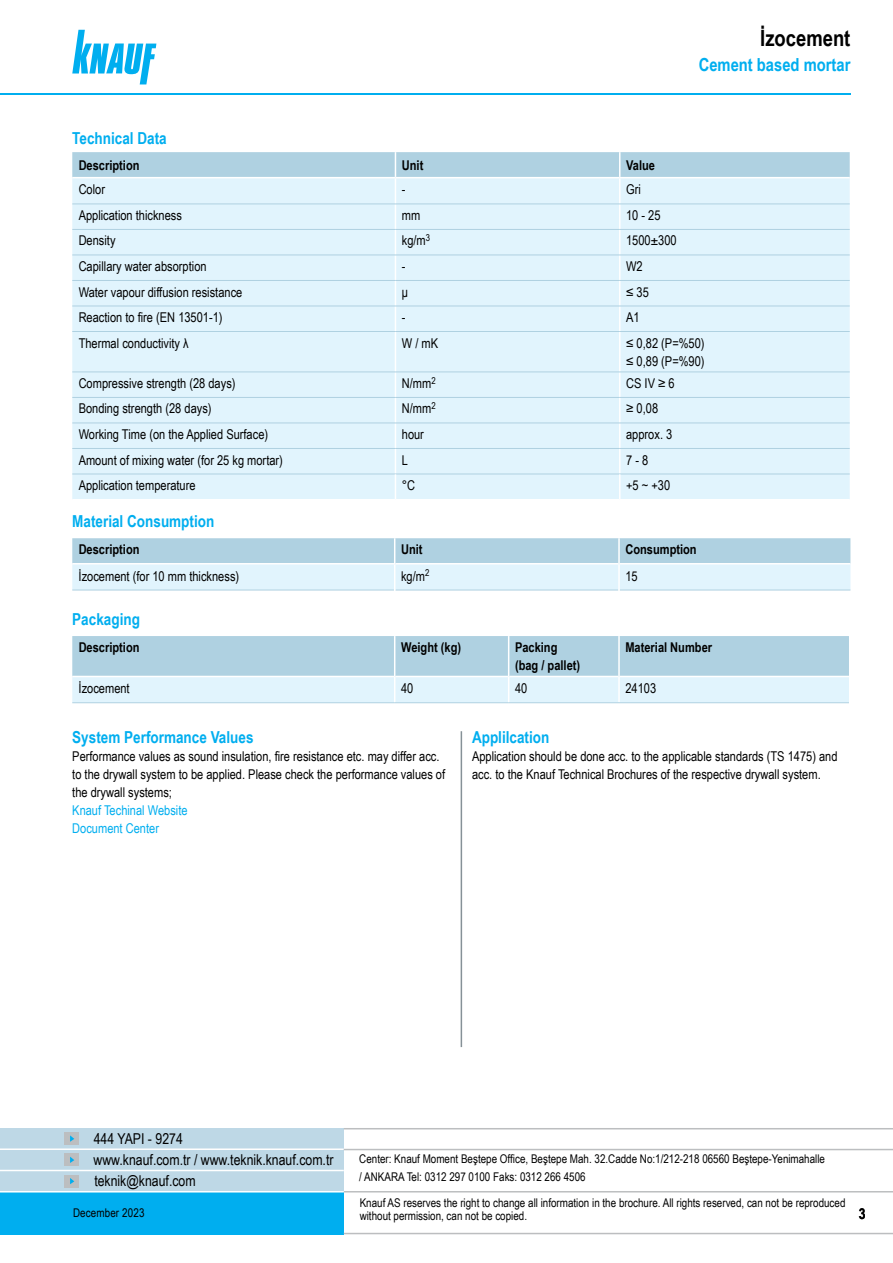
<style>
.page{position:relative;width:893px;height:1263px;background:#fff}
.page>*{position:absolute;margin:0;border:0;box-sizing:border-box;transform-origin:0 0}
.t1{font:700 22.5px "Arial Narrow";color:#000}
.t2{font:700 18px "Arial Narrow";color:#00aeef}
.t3{font:700 16.5px "Arial Narrow";color:#00aeef}
.t4{font:15px/21px "Arial Narrow";color:#000}
.t5{font:700 15px "Arial Narrow";color:#000}
.t6{font:13.5px/18px "Arial Narrow";color:#000}
.t7{font:700 13.5px/18px "Arial Narrow";color:#000}
.t8{font:13.5px/18px "Arial Narrow";color:#00aeef}
.t9{font:12px/18px "Arial Narrow";color:#000}
</style>
<div class="page">
<svg style="left:72px;top:30px;width:84px;height:54px"></svg>
<div style="left:72px;top:332px;width:778px;height:167px;background:#e1f4fd"></div>
<hr style="left:395px;top:332px;width:1px;height:40px;background:#fff">
<hr style="left:619px;top:332px;width:1px;height:40px;background:#fff">
<hr style="left:72px;top:331px;width:323px;height:1px;background:#afd1e1">
<hr style="left:395px;top:331px;width:225px;height:1px;background:#afd1e1">
<hr style="left:620px;top:331px;width:230px;height:1px;background:#afd1e1">
<hr style="left:72px;top:372px;width:323px;height:1px;background:#afd1e1">
<hr style="left:395px;top:372px;width:225px;height:1px;background:#afd1e1">
<hr style="left:620px;top:372px;width:230px;height:1px;background:#afd1e1">
<hr style="left:72px;top:397px;width:323px;height:1px;background:#afd1e1">
<hr style="left:395px;top:397px;width:225px;height:1px;background:#afd1e1">
<hr style="left:620px;top:397px;width:230px;height:1px;background:#afd1e1">
<hr style="left:72px;top:423px;width:323px;height:1px;background:#afd1e1">
<hr style="left:395px;top:423px;width:225px;height:1px;background:#afd1e1">
<hr style="left:620px;top:423px;width:230px;height:1px;background:#afd1e1">
<hr style="left:72px;top:448px;width:323px;height:1px;background:#afd1e1">
<hr style="left:395px;top:448px;width:225px;height:1px;background:#afd1e1">
<hr style="left:620px;top:448px;width:230px;height:1px;background:#afd1e1">
<svg style="left:72px;top:152px;width:778px;height:179px;background:#d8eef8"></svg>
<hr style="left:72px;top:177px;width:323px;height:1px;background:#fff">
<hr style="left:395px;top:177px;width:225px;height:1px;background:#fff">
<hr style="left:620px;top:177px;width:230px;height:1px;background:#fff">
<hr style="left:72px;top:474px;width:323px;height:1px;background:#afd1e1">
<hr style="left:395px;top:474px;width:225px;height:1px;background:#afd1e1">
<hr style="left:620px;top:474px;width:230px;height:1px;background:#afd1e1">
<svg style="left:395px;top:372px;width:1px;height:127px"></svg>
<svg style="left:619px;top:372px;width:1px;height:127px"></svg>
<hr style="left:72px;top:590px;width:322px;height:1px;background:#afd1e1">
<hr style="left:395px;top:590px;width:223px;height:1px;background:#afd1e1">
<hr style="left:620px;top:590px;width:230px;height:1px;background:#afd1e1">
<svg style="left:72px;top:538px;width:778px;height:52px;background:#c9e3ef"></svg>
<hr style="left:618px;top:564px;width:2px;height:26px;background:#fff">
<svg style="left:72px;top:636px;width:777px;height:66px;background:#c3dfec"></svg>
<hr style="left:618px;top:676px;width:2px;height:26px;background:#fff">
<hr style="left:72px;top:702px;width:323px;height:1px;background:#afd1e1">
<hr style="left:395px;top:702px;width:114px;height:1px;background:#afd1e1">
<hr style="left:509px;top:702px;width:110px;height:1px;background:#afd1e1">
<hr style="left:619px;top:702px;width:230px;height:1px;background:#afd1e1">
<div style="left:0;top:1128px;width:344px;height:64px;background:#bed8e6"></div>
<div style="left:0;top:1192px;width:344px;height:42px;background:#00aeef"></div>
<div style="left:64px;top:1153px;width:15px;height:13px;background:#bcbec0"></div>
<svg style="left:70px;top:1156px;width:4px;height:7px"></svg>
<div style="left:64px;top:1132px;width:15px;height:13px;background:#bcbec0"></div>
<svg style="left:70px;top:1135px;width:4px;height:7px"></svg>
<div style="left:64px;top:1175px;width:15px;height:12px;background:#bcbec0"></div>
<svg style="left:70px;top:1178px;width:4px;height:6px"></svg>
<hr style="left:344px;top:1233px;width:549px;height:1px;background:#bcbec0">
<hr style="left:344px;top:1191px;width:549px;height:1px;background:#bcbec0">
<hr style="left:0;top:1148px;width:344px;height:2px;background:#fff">
<hr style="left:0;top:1170px;width:344px;height:1px;background:#fff">
<hr style="left:0;top:1191px;width:344px;height:1px;background:#fff">
<hr style="left:344px;top:1149px;width:549px;height:1px;background:#bcbec0">
<hr style="left:344px;top:1128px;width:549px;height:1px;background:#bcbec0">
<hr style="left:0;top:94px;width:850px;height:1px;background:#00aeef">
<hr style="left:461px;top:731px;width:1px;height:316px;background:#869197">
<h1 class="t1" style="left:760px;top:21px;width:92px">İzocement</h1>
<h2 class="t2" style="left:699px;top:51px;width:153px">Cement based mortar</h2>
<p class="t3" style="left:72px;top:125px;width:96px">Technical Data</p>
<p class="t7" style="left:79px;top:155px;width:62px">Description</p>
<p class="t7" style="left:402px;top:155px;width:23px">Unit</p>
<p class="t7" style="left:626px;top:155px;width:30px">Value</p>
<p class="t6" style="left:79px;top:180px;width:28px">Color</p>
<p class="t6" style="left:402px;top:180px;width:5px">-</p>
<p class="t6" style="left:626px;top:180px;width:16px">Gri</p>
<p class="t6" style="left:79px;top:206px;width:105px">Application thickness</p>
<p class="t6" style="left:402px;top:206px;width:20px">mm</p>
<p class="t6" style="left:626px;top:206px;width:36px">10 - 25</p>
<p class="t6" style="left:79px;top:231px;width:38px">Density</p>
<p class="t6" style="left:402px;top:231px;width:30px">kg/m<sup>3</sup></p>
<p class="t6" style="left:626px;top:231px;width:52px">1500±300</p>
<p class="t6" style="left:79px;top:257px;width:129px">Capillary water absorption</p>
<p class="t6" style="left:402px;top:257px;width:5px">-</p>
<p class="t6" style="left:626px;top:257px;width:18px">W2</p>
<p class="t6" style="left:79px;top:282px;width:165px">Water vapour diffusion resistance</p>
<p class="t6" style="left:402px;top:282px;width:8px">μ</p>
<p class="t6" style="left:626px;top:282px;width:24px">≤ 35</p>
<p class="t6" style="left:79px;top:308px;width:145px">Reaction to fire (EN 13501-1)</p>
<p class="t6" style="left:402px;top:308px;width:5px">-</p>
<p class="t6" style="left:626px;top:308px;width:15px">A1</p>
<p class="t6" style="left:79px;top:333px;width:112px">Thermal conductivity λ</p>
<p class="t6" style="left:402px;top:333px;width:38px">W / mK</p>
<p class="t6" style="left:626px;top:333px;width:80px">≤ 0,82 (P=%50) ≤ 0,89 (P=%90)</p>
<p class="t6" style="left:79px;top:374px;width:158px">Compressive strength (28 days)</p>
<p class="t6" style="left:402px;top:374px;width:35px">N/mm<sup>2</sup></p>
<p class="t6" style="left:626px;top:374px;width:50px">CS IV ≥ 6</p>
<p class="t6" style="left:79px;top:399px;width:134px">Bonding strength (28 days)</p>
<p class="t6" style="left:402px;top:399px;width:35px">N/mm<sup>2</sup></p>
<p class="t6" style="left:626px;top:399px;width:34px">≥ 0,08</p>
<p class="t6" style="left:79px;top:425px;width:191px">Working Time (on the Applied Surface)</p>
<p class="t6" style="left:402px;top:425px;width:24px">hour</p>
<p class="t6" style="left:626px;top:425px;width:48px">approx. 3</p>
<p class="t6" style="left:79px;top:450px;width:206px">Amount of mixing water (for 25 kg mortar)</p>
<p class="t6" style="left:402px;top:450px;width:8px">L</p>
<p class="t6" style="left:626px;top:450px;width:24px">7 - 8</p>
<p class="t6" style="left:79px;top:476px;width:118px">Application temperature</p>
<p class="t6" style="left:402px;top:476px;width:15px">°C</p>
<p class="t6" style="left:626px;top:476px;width:46px">+5 ~ +30</p>
<p class="t3" style="left:72px;top:509px;width:144px">Material Consumption</p>
<p class="t7" style="left:79px;top:540px;width:62px">Description</p>
<p class="t7" style="left:401px;top:540px;width:23px">Unit</p>
<p class="t7" style="left:625px;top:540px;width:73px">Consumption</p>
<p class="t6" style="left:79px;top:566px;width:162px">İzocement (for 10 mm thickness)</p>
<p class="t6" style="left:401px;top:566px;width:30px">kg/m<sup>2</sup></p>
<p class="t6" style="left:625px;top:566px;width:14px">15</p>
<p class="t3" style="left:72px;top:607px;width:69px">Packaging</p>
<p class="t7" style="left:79px;top:638px;width:62px">Description</p>
<p class="t7" style="left:401px;top:638px;width:62px">Weight (kg)</p>
<p class="t7" style="left:515px;top:638px;width:67px">Packing (bag / pallet)</p>
<p class="t7" style="left:625px;top:638px;width:88px">Material Number</p>
<p class="t6" style="left:79px;top:679px;width:53px">İzocement</p>
<p class="t6" style="left:401px;top:679px;width:14px">40</p>
<p class="t6" style="left:515px;top:679px;width:14px">40</p>
<p class="t6" style="left:625px;top:679px;width:32px">24103</p>
<p class="t3" style="left:72px;top:725px;width:183px">System Performance Values</p>
<p class="t6" style="left:72px;top:747px;width:374px">Performance values as sound insulation, fire resistance etc. may differ acc. to the drywall system to be applied. Please check the performance values of the drywall systems;</p>
<p class="t8" style="left:72px;top:801px;width:117px">Knauf Techinal Website<br>Document Center</p>
<p class="t3" style="left:472px;top:725px;width:79px">Applilcation</p>
<p class="t6" style="left:472px;top:747px;width:367px">Application should be done acc. to the applicable standards (TS 1475) and acc. to the Knauf Technical Brochures of the respective drywall system.</p>
<p class="t4" style="left:94px;top:1128px;width:241px">444 YAPI - 9274<br>www.knauf.com.tr / www.teknik.knauf.com.tr teknik@knauf.com</p>
<p class="t9" style="left:73px;top:1203px;width:73px">December 2023</p>
<p class="t9" style="left:359px;top:1149px;width:467px">Center: Knauf Moment Beştepe Office, Beştepe Mah. 32.Cadde No:1/212-218 06560 Beştepe-Yenimahalle / ANKARA Tel: 0312 297 0100 Faks: 0312 266 4506</p>
<p class="t9" style="left:360px;top:1195px;width:487px;line-height:13.5px">Knauf AS reserves the right to change all information in the brochure. All rights reserved, can not be reproduced without permission, can not be copied.</p>
<p class="t5" style="left:859px;top:1202px;width:8px">3</p>
</div>
